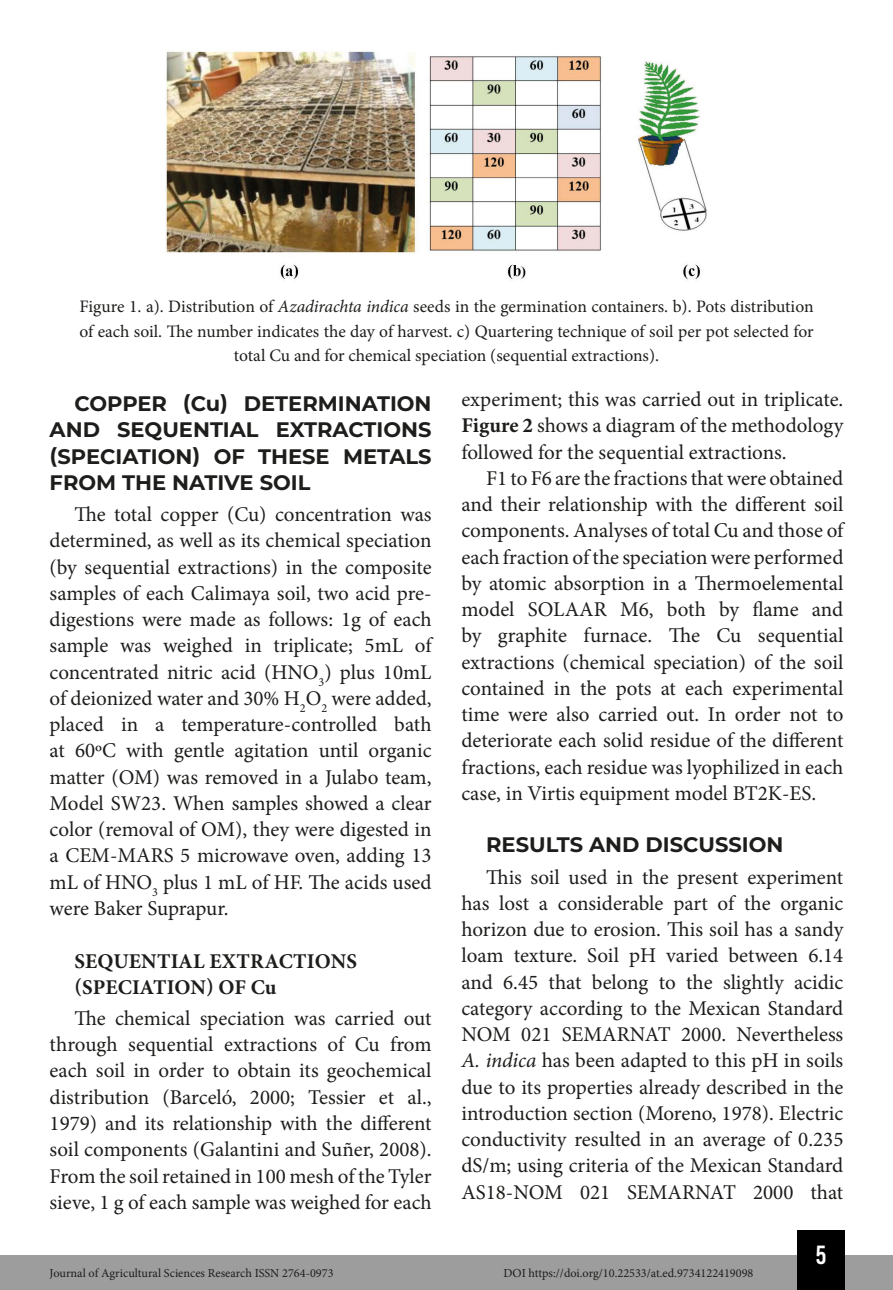
<style>
.page{position:relative;width:893px;height:1290px;background:#fff}
.page>*{position:absolute;margin:0;border:0;box-sizing:border-box;transform-origin:0 0}
.t1{font:26.25px "Bebas Kai";color:#fff}
.TXT{font:21px/26.2px "Minion Pro";color:#1d1d1b;text-align:justify}
.TÍTULO{font:700 21px/26.2px "Montserrat";color:#1d1d1b;text-align:justify}
.SUB{font:700 21px/26.2px "Minion Pro";letter-spacing:.005em;color:#1d1d1b}
.Info_Imagem{font:17.5px/24.5px "Minion Pro";color:#1d1d1b;text-align:center}
.t2{font:12.25px "Minion Pro";color:#1d1d1b}
.s1{font-style:italic}
.s2{font-weight:700}
</style>
<div class="page">
<div style="left:0;top:1255px;width:893px;height:35px;background:#9d9d9d"></div>
<div style="left:797px;top:1230px;width:48px;height:60px;background:#000"></div>
<img style="left:166px;top:51px;width:541px;height:229px">
<p class="Info_Imagem" style="left:79px;top:295px;width:736px">Figure 1. a). Distribution of <span class="s1">Azadirachta indica</span> seeds in the germination containers. b). Pots distribution of each soil. The number indicates the day of harvest. c) Quartering technique of soil per pot selected for total Cu and for chemical speciation (sequential extractions).</p>
<p class="TÍTULO" style="left:50px;top:390px;width:383px;text-indent:25px">COPPER (Cu) DETERMINATION AND SEQUENTIAL EXTRACTIONS (SPECIATION) OF THESE METALS FROM THE NATIVE SOIL</p>
<p class="TXT" style="left:50px;top:501px;width:384px;text-indent:25px">The total copper (Cu) concentration was determined, as well as its chemical speciation (by sequential extractions) in the composite samples of each Calimaya soil, two acid pre&shy;digestions were made as follows: 1g of each sample was weighed in triplicate; 5mL of concentrated nitric acid (HNO<sub>3</sub>) plus 10mL of deionized water and 30% H<sub>2</sub>O<sub>2</sub> were added, placed in a temperature-controlled bath at 60ºC with gentle agitation until organic matter (OM) was removed in a Julabo team, Model SW23. When samples showed a clear color (removal of OM), they were digested in a CEM-MARS 5 microwave oven, adding 13 mL of HNO<sub>3</sub> plus 1 mL of HF. The acids used were Baker Suprapur.</p>
<p class="SUB" style="left:75px;top:947px;width:284px">SEQUENTIAL EXTRACTIONS (SPECIATION) OF Cu</p>
<p class="TXT" style="left:50px;top:1005px;width:384px;text-indent:25px">The chemical speciation was carried out through sequential extractions of Cu from each soil in order to obtain its geochemical distribution (Barceló, 2000; Tessier et al., 1979) and its relationship with the different soil components (Galantini and Suñer, 2008).<br>From the soil retained in 100 mesh of the Tyler sieve, 1 g of each sample was weighed for each</p>
<p class="TXT" style="left:461px;top:386px;width:383px">experiment; this was carried out in triplicate.<br><span class="s2">Figure 2</span> shows a diagram of the methodology followed for the sequential extractions.</p>
<p class="TXT" style="left:461px;top:465px;width:384px;text-indent:25px">F1 to F6 are the fractions that were obtained and their relationship with the different soil components. Analyses of total Cu and those of each fraction of the speciation were performed by atomic absorption in a Thermoelemental model SOLAAR M6, both by flame and by graphite furnace. The Cu sequential extractions (chemical speciation) of the soil contained in the pots at each experimental time were also carried out. In order not to deteriorate each solid residue of the different fractions, each residue was lyophilized in each case, in Virtis equipment model BT2K-ES.</p>
<p class="TÍTULO" style="left:486px;top:831px;width:299px">RESULTS AND DISCUSSION</p>
<p class="TXT" style="left:461px;top:864px;width:384px;text-indent:25px">This soil used in the present experiment has lost a considerable part of the organic horizon due to erosion. This soil has a sandy loam texture. Soil pH varied between 6.14 and 6.45 that belong to the slightly acidic category according to the Mexican Standard NOM 021 SEMARNAT 2000. Nevertheless <span class="s1">A. indica</span> has been adapted to this pH in soils due to its properties already described in the introduction section (Moreno, 1978). Electric conductivity resulted in an average of 0.235 dS/m; using criteria of the Mexican Standard AS18-NOM 021 SEMARNAT 2000 that</p>
<p class="t2" style="left:50px;top:1265px;width:285px">Journal of Agricultural Sciences Research ISSN 2764-0973</p>
<p class="t2" style="left:503px;top:1265px;width:252px">DOI https://doi.org/10.22533/at.ed.9734122419098</p>
<p class="t1" style="left:816px;top:1241px;width:12px">5</p>
</div>
